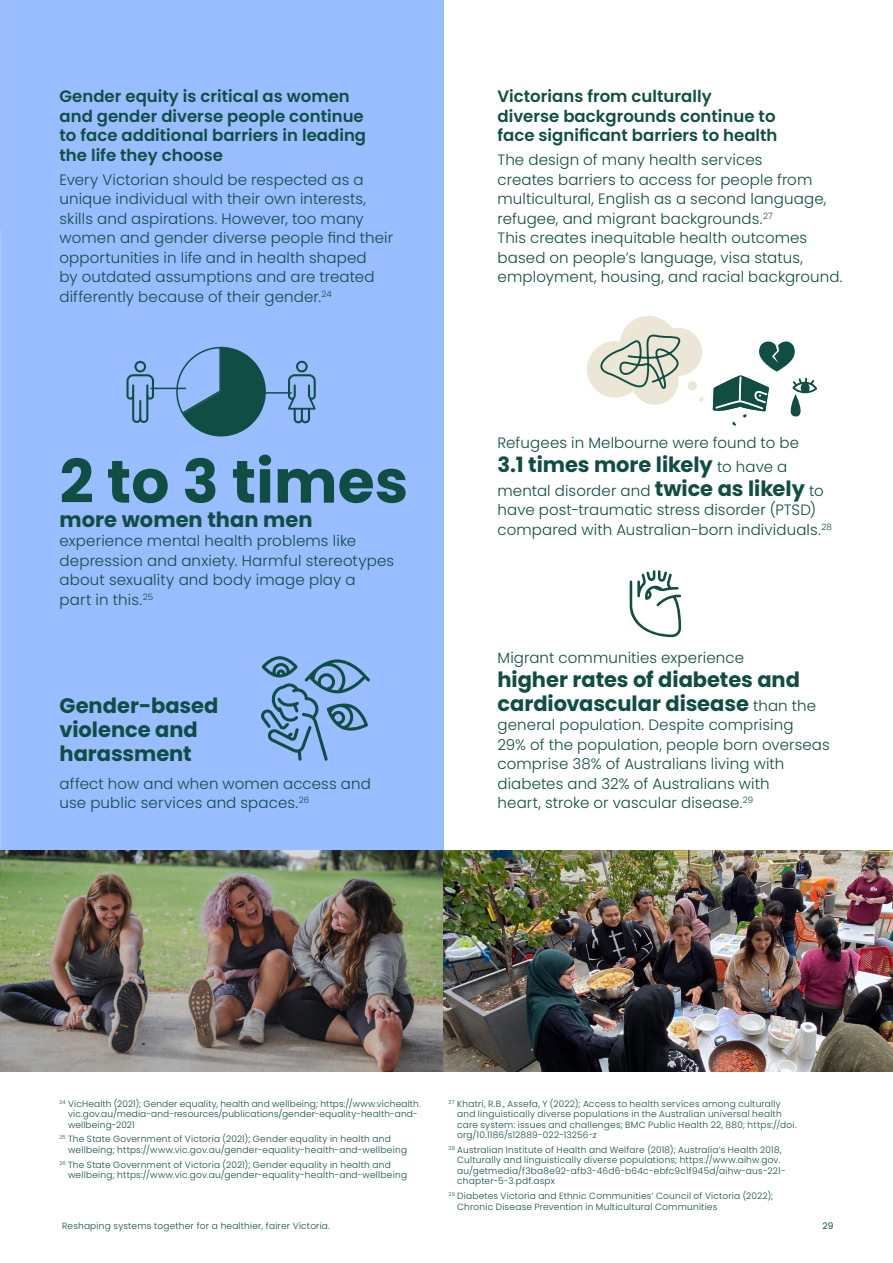
<style>
.page{position:relative;width:893px;height:1263px;background:#fff}
.page>*{position:absolute;margin:0;border:0;box-sizing:border-box;transform-origin:0 0}
.H3-TOC{font:700 60px "Poppins";color:#104e43}
.Body{font:700 21px/24px "Poppins";color:#104e43}
.H3-TOC-2{font:700 21px "Poppins";color:#104e43}
.H3-TOC-3{font:600 16.5px/19.5px "Poppins";color:#104e43}
.Body-2{font:300 15px/19.5px "Poppins";letter-spacing:.01em;color:#104e43}
.H3-TOC-4{font:300 15px/19.5px "Poppins";letter-spacing:.01em;color:#104e43}
.Footnotes_sml{font:300 9px/10.5px "Poppins";letter-spacing:.025em;color:#104e43}
.t1{font:9px "Poppins";color:#104e43}
.s1{font-weight:300;font-size:15px}
.s2{font-weight:700;font-size:21px}
</style>
<div class="page">
<div style="left:0;top:0;width:444px;height:850px;background:#99bdff"></div>
<img style="left:0;top:0;width:1px;height:230px">
<img style="left:0;top:850px;width:444px;height:221px">
<img style="left:444px;top:850px;width:449px;height:221px">
<svg style="left:175px;top:346px;width:91px;height:90px"></svg>
<svg style="left:126px;top:361px;width:28px;height:62px"></svg>
<svg style="left:288px;top:361px;width:28px;height:62px"></svg>
<hr style="left:151px;top:388px;width:35px;height:1px;background:#104e43">
<hr style="left:257px;top:392px;width:35px;height:2px;background:#104e43">
<svg style="left:261px;top:656px;width:109px;height:105px"></svg>
<svg style="left:587px;top:316px;width:116px;height:89px"></svg>
<svg style="left:712px;top:341px;width:105px;height:85px"></svg>
<svg style="left:630px;top:570px;width:51px;height:67px"></svg>
<p class="H3-TOC-3" style="left:60px;top:87px;width:308px">Gender equity is critical as women and gender diverse people continue to face additional barriers in leading the life they choose</p>
<p class="Body-2" style="left:60px;top:170px;width:335px">Every Victorian should be respected as a unique individual with their own interests, skills and aspirations. However, too many women and gender diverse people find their opportunities in life and in health shaped<br>by outdated assumptions and are treated differently because of their gender.<sup>24</sup></p>
<p class="H3-TOC" style="left:60px;top:447px;width:350px">2 to 3 times</p>
<p class="H3-TOC-2" style="left:60px;top:507px;width:254px">more women than men</p>
<p class="H3-TOC-4" style="left:60px;top:531px;width:336px">experience mental health problems like depression and anxiety. Harmful stereotypes about sexuality and body image play a<br>part in this.<sup>25</sup></p>
<p class="Body" style="left:60px;top:693px;width:160px">Gender-based violence and harassment</p>
<p class="Body-2" style="left:60px;top:774px;width:313px">affect how and when women access and use public services and spaces.<sup>26</sup></p>
<p class="H3-TOC-3" style="left:497px;top:87px;width:282px">Victorians from culturally diverse backgrounds continue to face significant barriers to health</p>
<p class="Body-2" style="left:497px;top:150px;width:347px">The design of many health services<br>creates barriers to access for people from multicultural, English as a second language, refugee, and migrant backgrounds.<sup>27<br></sup>This creates inequitable health outcomes based on people’s language, visa status, employment, housing, and racial background.</p>
<p class="Body-2" style="left:497px;top:433px;width:303px">Refugees in Melbourne were found to be</p>
<p class="Body" style="left:497px;top:453px;width:291px">3.1 times more likely <span class="s1">to have a</span></p>
<p class="Body-2" style="left:497px;top:481px;width:336px">mental disorder and <span class="s2">twice as likely</span> to have post-traumatic stress disorder (PTSD) compared with Australian-born individuals.<sup>28</sup></p>
<p class="Body-2" style="left:497px;top:648px;width:248px">Migrant communities experience</p>
<p class="Body" style="left:497px;top:667px;width:320px">higher rates of diabetes and cardiovascular disease <span class="s1">than the</span></p>
<p class="Body-2" style="left:497px;top:715px;width:334px">general population. Despite comprising<br>29% of the population, people born overseas comprise 38% of Australians living with diabetes and 32% of Australians with<br>heart, stroke or vascular disease.<sup>29</sup></p>
<p class="Footnotes_sml" style="left:68px;top:1098px;width:354px;text-indent:-9px"><sup>24</sup> VicHealth (2021); Gender equality, health and wellbeing; https://www.vichealth. vic.gov.au/media-and-resources/publications/gender-equality-health-and&shy;wellbeing-2021</p>
<p class="Footnotes_sml" style="left:68px;top:1134px;width:341px;text-indent:-9px"><sup>25</sup> The State Government of Victoria (2021); Gender equality in health and wellbeing; https://www.vic.gov.au/gender-equality-health-and-wellbeing</p>
<p class="Footnotes_sml" style="left:68px;top:1159px;width:341px;text-indent:-9px"><sup>26</sup> The State Government of Victoria (2021); Gender equality in health and wellbeing; https://www.vic.gov.au/gender-equality-health-and-wellbeing</p>
<p class="Footnotes_sml" style="left:457px;top:1098px;width:341px;text-indent:-9px"><sup>27</sup> Khatri, R.B., Assefa, Y (2022); Access to health services among culturally and linguistically diverse populations in the Australian universal health care system: issues and challenges; BMC Public Health 22, 880; https://doi. org/10.1186/s12889-022-13256-z</p>
<p class="Footnotes_sml" style="left:457px;top:1144px;width:330px;text-indent:-9px"><sup>28</sup> Australian Institute of Health and Welfare (2018); Australia’s Health 2018, Culturally and linguistically diverse populations; https://www.aihw.gov. au/getmedia/f3ba8e92-afb3-46d6-b64c-ebfc9c1f945d/aihw-aus-221- chapter-5-3.pdf.aspx</p>
<p class="Footnotes_sml" style="left:457px;top:1191px;width:318px;text-indent:-9px"><sup>29</sup> Diabetes Victoria and Ethnic Communities’ Council of Victoria (2022);<br>Chronic Disease Prevention in Multicultural Communities</p>
<p class="Footnotes_sml" style="left:62px;top:1220px;width:269px">Reshaping systems together for a healthier, fairer Victoria.</p>
<p class="t1" style="left:823px;top:1220px;width:12px">29</p>
</div>
